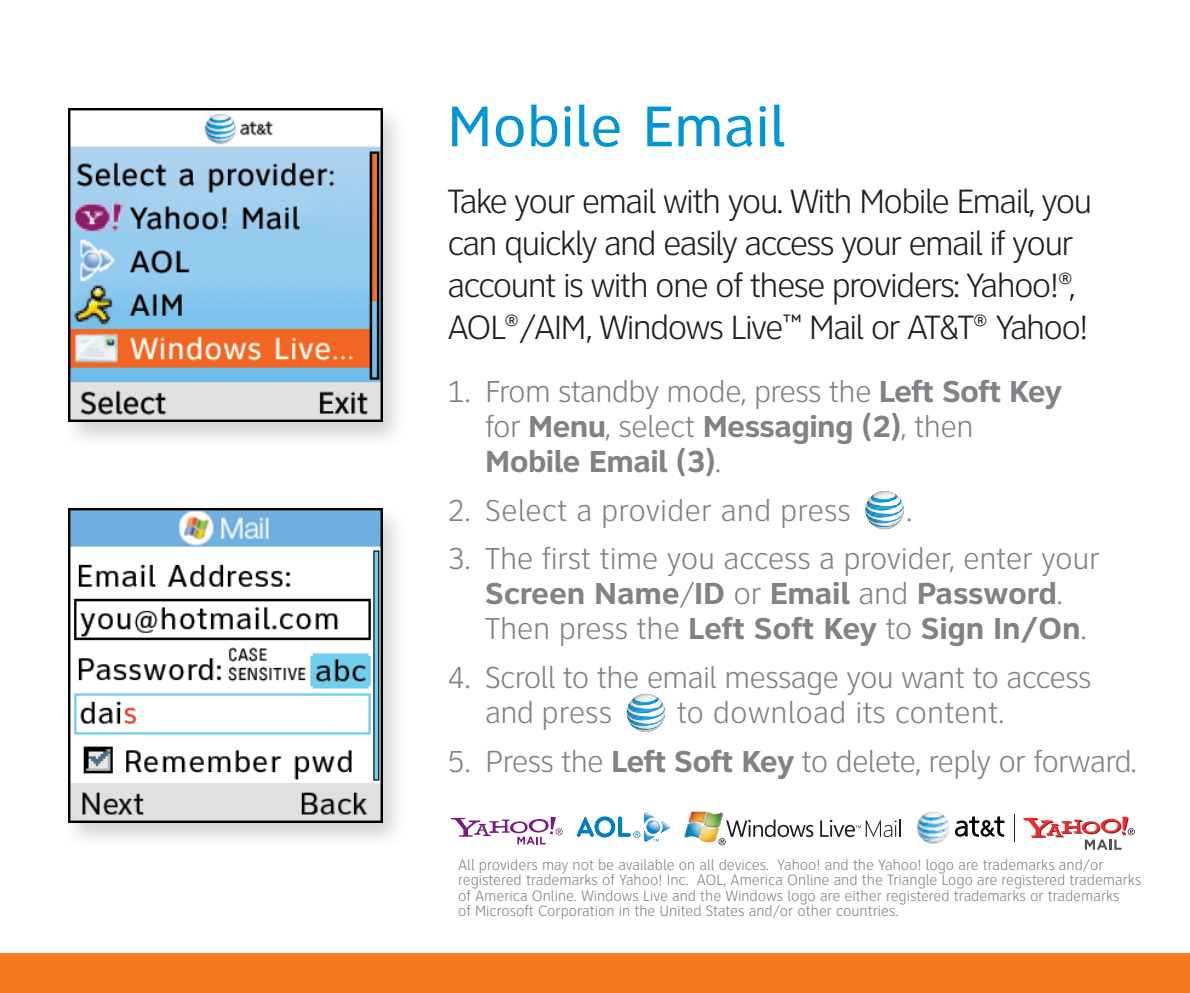
<style>
.page{position:relative;width:1190px;height:993px;background:#fff}
.page>*{position:absolute;margin:0;border:0;box-sizing:border-box;transform-origin:0 0}
.HEADER_BLUE{font:59.5px "Clearview ATT";color:#0096d6}
.SUBHEADER{font:300 35px/42px "Clearview ATT";letter-spacing:-.05em;color:#231f20}
.BULLETS{font:300 31.5px/35px "Clearview ATT";letter-spacing:-.025em;color:#808285}
.BULLETS-2{font:300 31.5px "Clearview ATT";color:#808285}
.t1{font:300 15.4px/15.4px "Clearview ATT";color:#808285;scale:.96 1}
.s1{font-weight:700}
</style>
<div class="page">
<div style="left:0;top:952px;width:1189px;height:41px;background:#f47b20"></div>
<svg style="left:865px;top:491px;width:38px;height:39px"></svg>
<svg style="left:871px;top:494px;width:31px;height:31px"></svg>
<svg style="left:871px;top:494px;width:31px;height:30px"></svg>
<svg style="left:872px;top:494px;width:30px;height:30px"></svg>
<svg style="left:873px;top:494px;width:29px;height:29px"></svg>
<svg style="left:873px;top:495px;width:28px;height:28px"></svg>
<svg style="left:874px;top:495px;width:27px;height:28px"></svg>
<svg style="left:874px;top:495px;width:27px;height:27px"></svg>
<svg style="left:875px;top:496px;width:26px;height:26px"></svg>
<svg style="left:875px;top:496px;width:26px;height:25px"></svg>
<svg style="left:875px;top:496px;width:25px;height:25px"></svg>
<svg style="left:876px;top:496px;width:24px;height:25px"></svg>
<svg style="left:876px;top:497px;width:24px;height:23px"></svg>
<svg style="left:877px;top:497px;width:23px;height:23px"></svg>
<svg style="left:877px;top:497px;width:23px;height:22px"></svg>
<svg style="left:878px;top:497px;width:21px;height:22px"></svg>
<svg style="left:878px;top:498px;width:21px;height:21px"></svg>
<svg style="left:626px;top:694px;width:39px;height:38px"></svg>
<svg style="left:632px;top:696px;width:31px;height:31px"></svg>
<svg style="left:633px;top:696px;width:30px;height:31px"></svg>
<svg style="left:633px;top:697px;width:30px;height:30px"></svg>
<svg style="left:634px;top:697px;width:29px;height:29px"></svg>
<svg style="left:635px;top:698px;width:28px;height:27px"></svg>
<svg style="left:635px;top:698px;width:27px;height:27px"></svg>
<svg style="left:636px;top:698px;width:26px;height:27px"></svg>
<svg style="left:636px;top:698px;width:26px;height:26px"></svg>
<svg style="left:637px;top:699px;width:25px;height:25px"></svg>
<svg style="left:638px;top:699px;width:24px;height:24px"></svg>
<svg style="left:638px;top:699px;width:23px;height:24px"></svg>
<svg style="left:639px;top:700px;width:22px;height:22px"></svg>
<svg style="left:954px;top:816px;width:50px;height:21px"></svg>
<svg style="left:1014px;top:814px;width:1px;height:28px"></svg>
<svg style="left:1023px;top:816px;width:111px;height:34px"></svg>
<svg style="left:576px;top:812px;width:94px;height:30px"></svg>
<svg style="left:820px;top:819px;width:80px;height:18px"></svg>
<svg style="left:706px;top:819px;width:107px;height:26px"></svg>
<svg style="left:451px;top:817px;width:111px;height:27px"></svg>
<img style="left:684px;top:812px;width:39px;height:30px">
<img style="left:917px;top:812px;width:32px;height:32px">
<div style="left:61px;top:103px;width:348px;height:347px;background:#231f20;opacity:.2"></div>
<img style="left:69px;top:108px;width:313px;height:313px">
<div style="left:61px;top:503px;width:348px;height:348px;background:#231f20;opacity:.2"></div>
<img style="left:69px;top:509px;width:313px;height:313px">
<p class="HEADER_BLUE" style="left:447px;top:93px;width:340px">Mobile Email</p>
<p class="SUBHEADER" style="left:447px;top:181px;width:646px">Take your email with you. With Mobile Email, you can quickly and easily access your email if your account is with one of these providers: Yahoo!®, AOL®/AIM, Windows Live™ Mail or AT&amp;T® Yahoo!</p>
<p class="BULLETS" style="left:485px;top:374px;width:578px;text-indent:-38px">1. From standby mode, press the <span class="s1">Left Soft Key </span>for <span class="s1">Menu</span>, select <span class="s1">Messaging (2)</span>, then<br><span class="s1">Mobile Email (3)</span>.</p>
<p class="BULLETS-2" style="left:447px;top:493px;width:405px">2. Select a provider and press</p>
<p class="BULLETS" style="left:906px;top:493px;width:7px">.</p>
<p class="BULLETS" style="left:485px;top:542px;width:616px;text-indent:-38px">3. The first time you access a provider, enter your<br><span class="s1">Screen Name</span>/<span class="s1">ID</span> or <span class="s1">Email</span> and <span class="s1">Password</span>.<br>Then press the <span class="s1">Left Soft Key</span> to <span class="s1">Sign In/On</span>.</p>
<p class="BULLETS" style="left:485px;top:661px;width:608px;text-indent:-38px">4. Scroll to the email message you want to access and press</p>
<p class="BULLETS-2" style="left:676px;top:696px;width:329px">to download its content.</p>
<p class="BULLETS" style="left:447px;top:745px;width:691px">5. Press the <span class="s1">Left Soft Key</span> to delete, reply or forward.</p>
<p class="t1" style="left:458px;top:857px;width:713px">All providers may not be available on all devices. Yahoo! and the Yahoo! logo are trademarks and/or registered trademarks of Yahoo! Inc. AOL, America Online and the Triangle Logo are registered trademarks of America Online. Windows Live and the Windows logo are either registered trademarks or trademarks<br>of Microsoft Corporation in the United States and/or other countries.</p>
</div>
